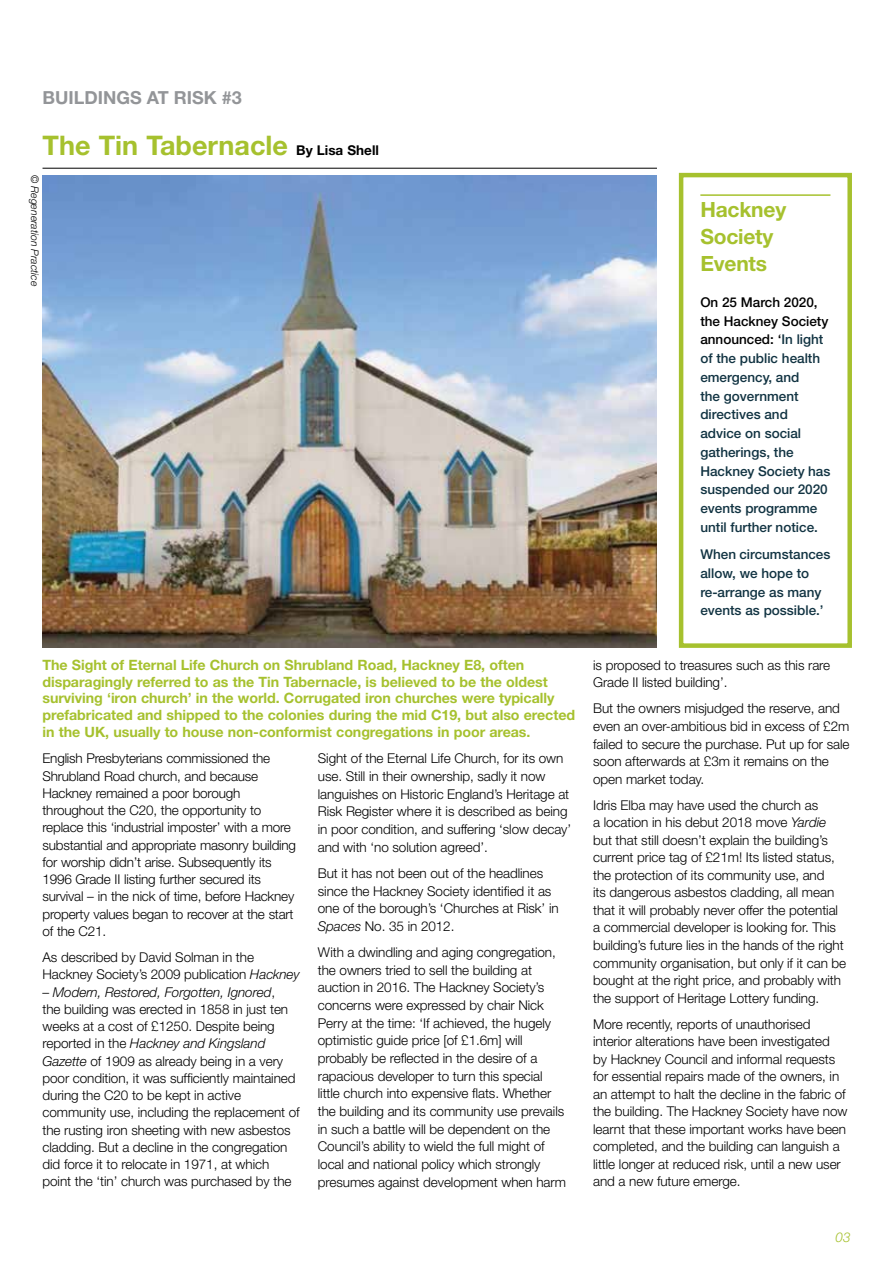
<style>
.page{position:relative;width:893px;height:1263px;background:#fff}
.page>*{position:absolute;margin:0;border:0;box-sizing:border-box;transform-origin:0 0}
.t1{font:700 27px "Helvetica Neue LT";color:#a6c12e}
.t2{font:700 21px/27px "Helvetica Neue LT";letter-spacing:-.01em;color:#a6c12e}
.t3{font:700 18px "Helvetica Neue LT";color:#939598}
.t4{font:700 14.25px/16.6px "Helvetica Neue LT";letter-spacing:-.005em;color:#a6c12e}
.t5{font:300 13.5px/17.5px "Helvetica Neue LT";letter-spacing:-.005em;color:#000}
.t6{font:500 13.5px/18.8px "Helvetica Neue LT";color:#113342}
.t7{font:italic 300 13.5px "Helvetica Neue LT";color:#a6c12e}
.t8{font:italic 300 10.5px "Helvetica Neue LT";color:#000}
.s1{font-size:13.5px;color:#000}
.s2{font-style:italic}
.s3{color:#000}
</style>
<div class="page">
<hr style="left:43px;top:168px;width:614px;height:1px;background:#000">
<img style="left:43px;top:175px;width:614px;height:472px">
<hr style="left:700px;top:194px;width:130px;height:2px;background:#a6c12e">
<div style="left:679px;top:173px;width:173px;height:475px;border:4px solid #a6c12e"></div>
<h3 class="t3" style="left:43px;top:87px;width:201px">BUILDINGS AT RISK #3</h3>
<h1 class="t1" style="left:43px;top:129px;width:338px">The Tin Tabernacle <span class="s1">By Lisa Shell</span></h1>
<p class="t8" style="left:41px;top:175px;width:112px;rotate:90deg">© Regeneration Practice</p>
<p class="t4" style="left:43px;top:656px;width:534px">The Sight of Eternal Life Church on Shrubland Road, Hackney E8, often disparagingly referred to as the Tin Tabernacle, is believed to be the oldest surviving ‘iron church’ in the world. Corrugated iron churches were typically prefabricated and shipped to the colonies during the mid C19, but also erected in the UK, usually to house non-conformist congregations in poor areas.</p>
<p class="t5" style="left:43px;top:750px;width:255px">English Presbyterians commissioned the Shrubland Road church, and because Hackney remained a poor borough throughout the C20, the opportunity to replace this ‘industrial imposter’ with a more substantial and appropriate masonry building for worship didn’t arise. Subsequently its 1996 Grade II listing further secured its survival – in the nick of time, before Hackney property values began to recover at the start of the C21.</p>
<p class="t5" style="left:43px;top:948px;width:259px">As described by David Solman in the<br>Hackney Society’s 2009 publication <span class="s2">Hackney</span></p>
<p class="t5" style="left:43px;top:983px;width:259px">– <span class="s2">Modern, Restored, Forgotten, Ignored</span>,<br>the building was erected in 1858 in just ten weeks at a cost of £1250. Despite being reported in the <span class="s2">Hackney and Kingsland Gazette</span> of 1909 as already being in a very poor condition, it was sufficiently maintained during the C20 to be kept in active community use, including the replacement of the rusting iron sheeting with new asbestos cladding. But a decline in the congregation did force it to relocate in 1971, at which point the ‘tin’ church was purchased by the</p>
<p class="t5" style="left:318px;top:749px;width:255px">Sight of the Eternal Life Church, for its own use. Still in their ownership, sadly it now languishes on Historic England’s Heritage at Risk Register where it is described as being in poor condition, and suffering ‘slow decay’ and with ‘no solution agreed’.</p>
<p class="t5" style="left:318px;top:864px;width:242px">But it has not been out of the headlines since the Hackney Society identified it as one of the borough’s ‘Churches at Risk’ in <span class="s2">Spaces</span> No. 35 in 2012.</p>
<p class="t5" style="left:318px;top:943px;width:250px">With a dwindling and aging congregation, the owners tried to sell the building at auction in 2016. The Hackney Society’s concerns were expressed by chair Nick Perry at the time: ‘If achieved, the hugely optimistic guide price [of £1.6m] will probably be reflected in the desire of a rapacious developer to turn this special little church into expensive flats. Whether the building and its community use prevails in such a battle will be dependent on the Council’s ability to wield the full might of local and national policy which strongly presumes against development when harm</p>
<h2 class="t2" style="left:700px;top:196px;width:87px">Hackney<br>Society<br>Events</h2>
<p class="t6" style="left:700px;top:293px;width:132px"><span class="s3">On 25 March 2020, the Hackney Society announced: ‘</span>In light of the public health emergency, and<br>the government directives and advice on social gatherings, the<br>Hackney Society has suspended our 2020 events programme until further notice.</p>
<p class="t6" style="left:700px;top:545px;width:132px">When circumstances allow, we hope to re-arrange as many events as possible.’</p>
<p class="t5" style="left:593px;top:656px;width:239px">is proposed to treasures such as this rare<br>Grade II listed building’.</p>
<p class="t5" style="left:593px;top:700px;width:258px">But the owners misjudged the reserve, and even an over-ambitious bid in excess of £2m failed to secure the purchase. Put up for sale soon afterwards at £3m it remains on the open market today.</p>
<p class="t5" style="left:593px;top:796px;width:255px">Idris Elba may have used the church as<br>a location in his debut 2018 move <span class="s2">Yardie </span>but that still doesn’t explain the building’s current price tag of £21m! Its listed status, the protection of its community use, and<br>its dangerous asbestos cladding, all mean that it will probably never offer the potential a commercial developer is looking for. This building’s future lies in the hands of the right community organisation, but only if it can be bought at the right price, and probably with the support of Heritage Lottery funding.</p>
<p class="t5" style="left:593px;top:1015px;width:256px">More recently, reports of unauthorised interior alterations have been investigated<br>by Hackney Council and informal requests for essential repairs made of the owners, in an attempt to halt the decline in the fabric of the building. The Hackney Society have now learnt that these important works have been completed, and the building can languish a little longer at reduced risk, until a new user and a new future emerge.</p>
<p class="t7" style="left:835px;top:1229px;width:17px">03</p>
</div>
